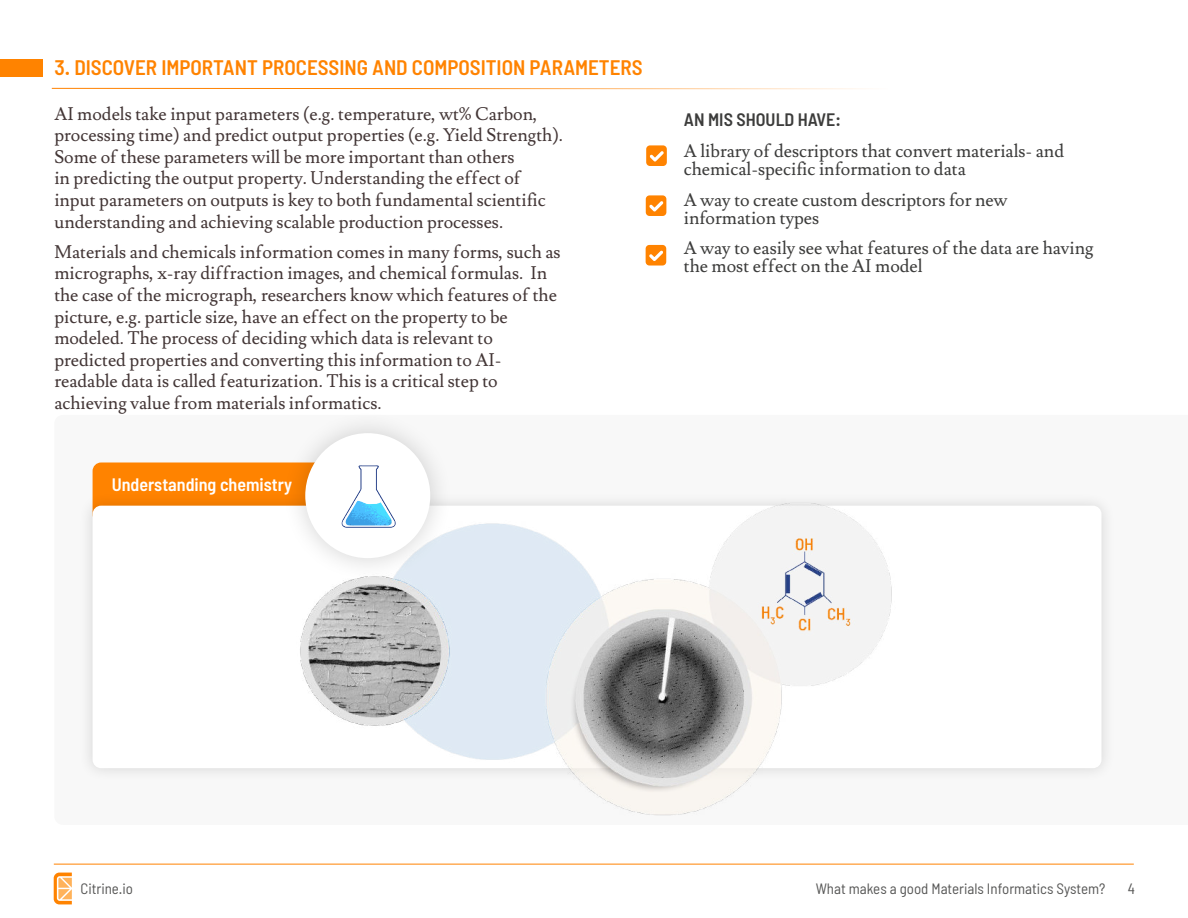
<style>
.page{position:relative;width:1188px;height:918px;background:#fff}
.page>*{position:absolute;margin:0;border:0;box-sizing:border-box;transform-origin:0 0}
.t1{font:600 semi-condensed 21px "Barlow";color:#ff8300}
.t2{font:18px/21.6px "Lusitana";color:#433636}
.t3{font:18px/18px "Lusitana";color:#3c3c3b}
.t4{font:600 semi-condensed 18px "Barlow";color:#fff}
.t5{font:600 semi-condensed 18px "Barlow";color:#3c3c3b}
.t6{font:semi-condensed 15px "Barlow";color:#575756}
</style>
<div class="page">
<svg style="left:54px;top:873px;width:18px;height:31px"></svg>
<hr style="left:54px;top:864px;width:1080px;height:1px;background:#ff8200">
<div style="left:0;top:60px;width:42px;height:17px;background:#ff8300"></div>
<svg style="left:51px;top:88px;width:812px;height:1px"></svg>
<div style="left:93px;top:463px;width:264px;height:60px;background:#ff8300;border-radius:9px"></div>
<div style="left:79px;top:492px;width:1036px;height:291px;background:#000;opacity:.14"></div>
<div style="left:93px;top:506px;width:1009px;height:262px;background:#fff;border-radius:9px"></div>
<div style="left:282px;top:410px;width:172px;height:172px;background:#000;opacity:.18"></div>
<div style="left:305px;top:433px;width:125px;height:125px;background:#fff;border-radius:50%"></div>
<img style="left:358px;top:465px;width:21px;height:10px">
<svg style="left:646px;top:145px;width:21px;height:21px"></svg>
<svg style="left:646px;top:195px;width:20px;height:21px"></svg>
<svg style="left:646px;top:245px;width:20px;height:21px"></svg>
<img style="left:290px;top:475px;width:636px;height:341px">
<p class="t1" style="left:54px;top:60px;width:590px">3. DISCOVER IMPORTANT PROCESSING AND COMPOSITION PARAMETERS</p>
<p class="t2" style="left:54px;top:104px;width:510px">AI models take input parameters (e.g. temperature, wt% Carbon, processing time) and predict output properties (e.g. Yield Strength).<br>Some of these parameters will be more important than others<br>in predicting the output property. Understanding the effect of input parameters on outputs is key to both fundamental scientific understanding and achieving scalable production processes.</p>
<p class="t2" style="left:54px;top:242px;width:508px">Materials and chemicals information comes in many forms, such as micrographs, x-ray diffraction images, and chemical formulas. In the case of the micrograph, researchers know which features of the picture, e.g. particle size, have an effect on the property to be modeled. The process of deciding which data is relevant to predicted properties and converting this information to AI&shy;readable data is called featurization. This is a critical step to achieving value from materials informatics.</p>
<p class="t4" style="left:112px;top:478px;width:182px">Understanding chemistry</p>
<p class="t5" style="left:684px;top:113px;width:159px">AN MIS SHOULD HAVE:</p>
<p class="t3" style="left:684px;top:143px;width:382px">A library of descriptors that convert materials- and chemical-specific information to data</p>
<p class="t3" style="left:684px;top:192px;width:325px">A way to create custom descriptors for new information types</p>
<p class="t3" style="left:684px;top:241px;width:412px">A way to easily see what features of the data are having the most effect on the AI model</p>
<p class="t6" style="left:80px;top:884px;width:54px">Citrine.io</p>
<p class="t6" style="left:816px;top:883px;width:291px">What makes a good Materials Informatics System?</p>
<p class="t6" style="left:1128px;top:883px;width:9px">4</p>
</div>
